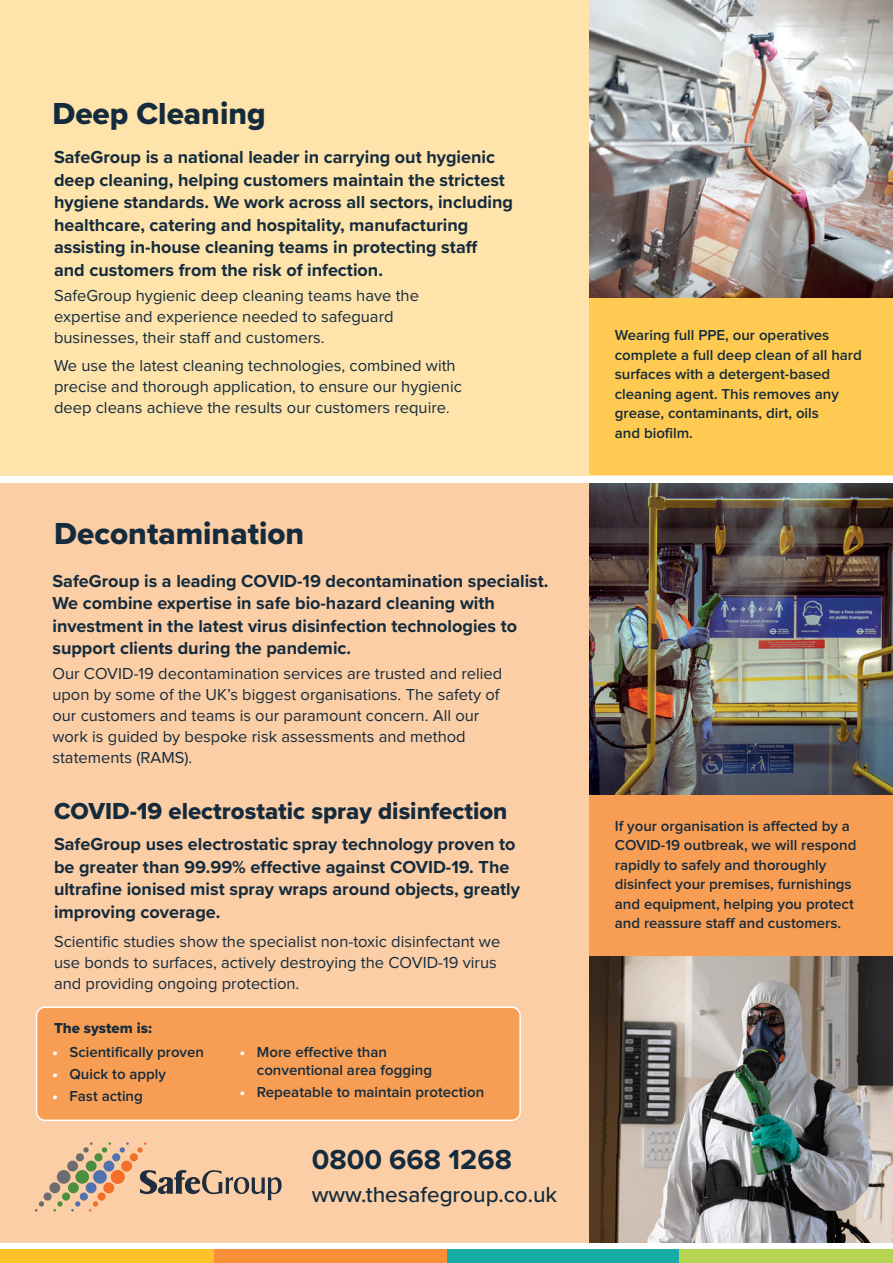
<style>
.page{position:relative;width:893px;height:1263px;background:#fff}
.page>*{position:absolute;margin:0;border:0;box-sizing:border-box;transform-origin:0 0}
.t1{font:31.5px "Proxima Nova Extrabld";color:#142b3d}
.t2{font:700 28.5px "Proxima Nova";color:#142b3d}
.t3{font:24px "Proxima Nova Extrabld";color:#142b3d}
.t4{font:500 22.5px "Proxima Nova";color:#142b3d}
.t5{font:700 18px/22.5px "Proxima Nova";color:#142b3d}
.t6{font:16.5px/21px "Proxima Nova";color:#142b3d}
.t7{font:600 15px/19.5px "Proxima Nova";color:#142b3d}
.t8{font:15px "Proxima Nova Extrabld";color:#142b3d}
.s1{font-size:15px}
.s2{font-weight:900;color:#fff}
</style>
<div class="page">
<div style="left:0;top:0;width:893px;height:475px;background:#fee3ab"></div>
<div style="left:0;top:483px;width:893px;height:780px;background:#fccea5"></div>
<div style="left:37px;top:1007px;width:483px;height:113px;background:#f89e54;border-radius:9px"></div>
<div style="left:36px;top:1006px;width:485px;height:115px;border:2px solid #fff;border-radius:9px"></div>
<img style="left:589px;top:0;width:304px;height:298px">
<div style="left:0;top:1243px;width:893px;height:6px;background:#fff"></div>
<div style="left:0;top:1249px;width:215px;height:14px;background:#fec22a"></div>
<div style="left:215px;top:1249px;width:233px;height:14px;background:#f68f37"></div>
<div style="left:447px;top:1249px;width:233px;height:14px;background:#17ada6"></div>
<div style="left:680px;top:1249px;width:213px;height:14px;background:#b5d451"></div>
<div style="left:589px;top:298px;width:304px;height:177px;background:#feca51"></div>
<img style="left:589px;top:956px;width:304px;height:286px">
<div style="left:589px;top:795px;width:304px;height:161px;background:#f89e54"></div>
<img style="left:589px;top:483px;width:304px;height:312px">
<svg style="left:140px;top:1170px;width:142px;height:30px"></svg>
<div style="left:121px;top:1160px;width:11px;height:11px;background:#f36f29;border-radius:50%"></div>
<div style="left:130px;top:1153px;width:8px;height:8px;background:#f36f29;border-radius:50%"></div>
<svg style="left:137px;top:1142px;width:10px;height:10px"></svg>
<div style="left:111px;top:1170px;width:14px;height:14px;background:#f36f29;border-radius:50%"></div>
<div style="left:103px;top:1182px;width:11px;height:11px;background:#f36f29;border-radius:50%"></div>
<div style="left:97px;top:1192px;width:9px;height:8px;background:#f36f29;border-radius:50%"></div>
<svg style="left:89px;top:1201px;width:9px;height:10px"></svg>
<div style="left:68px;top:1182px;width:11px;height:11px;background:#4c8e40;border-radius:50%"></div>
<div style="left:62px;top:1192px;width:8px;height:8px;background:#4c8e40;border-radius:50%"></div>
<svg style="left:53px;top:1201px;width:10px;height:10px"></svg>
<div style="left:86px;top:1160px;width:11px;height:11px;background:#4c8e40;border-radius:50%"></div>
<div style="left:94px;top:1153px;width:9px;height:8px;background:#4c8e40;border-radius:50%"></div>
<svg style="left:102px;top:1142px;width:9px;height:10px"></svg>
<div style="left:75px;top:1170px;width:14px;height:14px;background:#4c8e40;border-radius:50%"></div>
<div style="left:49px;top:1182px;width:11px;height:11px;background:#6c6d70;border-radius:50%"></div>
<div style="left:43px;top:1192px;width:9px;height:8px;background:#6c6d70;border-radius:50%"></div>
<svg style="left:35px;top:1201px;width:9px;height:10px"></svg>
<div style="left:67px;top:1160px;width:11px;height:11px;background:#6c6d70;border-radius:50%"></div>
<div style="left:76px;top:1153px;width:8px;height:8px;background:#6c6d70;border-radius:50%"></div>
<svg style="left:83px;top:1142px;width:10px;height:10px"></svg>
<div style="left:57px;top:1170px;width:14px;height:14px;background:#6c6d70;border-radius:50%"></div>
<div style="left:93px;top:1170px;width:14px;height:14px;background:#5172b0;border-radius:50%"></div>
<div style="left:86px;top:1182px;width:11px;height:11px;background:#5172b0;border-radius:50%"></div>
<div style="left:80px;top:1192px;width:8px;height:8px;background:#5172b0;border-radius:50%"></div>
<svg style="left:71px;top:1201px;width:9px;height:10px"></svg>
<div style="left:103px;top:1160px;width:11px;height:11px;background:#5172b0;border-radius:50%"></div>
<div style="left:112px;top:1153px;width:8px;height:8px;background:#5172b0;border-radius:50%"></div>
<svg style="left:120px;top:1142px;width:9px;height:10px"></svg>
<h1 class="t1" style="left:52px;top:90px;width:215px">Deep Cleaning</h1>
<p class="t5" style="left:54px;top:146px;width:461px">SafeGroup is a national leader in carrying out hygienic deep cleaning, helping customers maintain the strictest hygiene standards. We work across all sectors, including healthcare, catering and hospitality, manufacturing assisting in-house cleaning teams in protecting staff<br>and customers from the risk of infection.</p>
<p class="t6" style="left:54px;top:286px;width:366px">SafeGroup hygienic deep cleaning teams have the expertise and experience needed to safeguard businesses, their staff and customers.</p>
<p class="t6" style="left:54px;top:355px;width:409px">We use the latest cleaning technologies, combined with precise and thorough application, to ensure our hygienic deep cleans achieve the results our customers require<span class="s1">.</span></p>
<h1 class="t1" style="left:54px;top:510px;width:251px">Decontamination</h1>
<p class="t5" style="left:52px;top:569px;width:498px">SafeGroup is a leading COVID-19 decontamination specialist.<br>We combine expertise in safe bio-hazard cleaning with investment in the latest virus disinfection technologies to support clients during the pandemic.</p>
<p class="t6" style="left:52px;top:664px;width:451px">Our COVID-19 decontamination services are trusted and relied upon by some of the UK’s biggest organisations. The safety of our customers and teams is our paramount concern. All our work is guided by bespoke risk assessments and method statements (RAMS).</p>
<h3 class="t3" style="left:54px;top:793px;width:455px">COVID-19 electrostatic spray disinfection</h3>
<p class="t5" style="left:54px;top:832px;width:467px">SafeGroup uses electrostatic spray technology proven to be greater than 99.99% effective against COVID-19. The ultrafine ionised mist spray wraps around objects, greatly improving coverage.</p>
<p class="t6" style="left:54px;top:932px;width:448px">Scientific studies show the specialist non-toxic disinfectant we use bonds to surfaces, actively destroying the COVID-19 virus and providing ongoing protection.</p>
<p class="t8" style="left:54px;top:1017px;width:99px">The system is:</p>
<p class="t7" style="left:52px;top:1043px;width:153px"><span class="s2">•</span> Scientifically proven</p>
<p class="t7" style="left:52px;top:1065px;width:115px"><span class="s2">•</span> Quick to apply</p>
<p class="t7" style="left:52px;top:1087px;width:92px"><span class="s2">•</span> Fast acting</p>
<p class="t7" style="left:257px;top:1044px;width:177px;line-height:18px;text-indent:-17px"><span class="s2">•</span> More effective than conventional area fogging</p>
<p class="t7" style="left:240px;top:1083px;width:246px"><span class="s2">•</span> Repeatable to maintain protection</p>
<h2 class="t2" style="left:312px;top:1138px;width:202px">0800 668 1268</h2>
<p class="t4" style="left:312px;top:1177px;width:247px">www.thesafegroup.co.uk</p>
<p class="t7" style="left:615px;top:326px;width:249px">Wearing full PPE, our operatives complete a full deep clean of all hard surfaces with a detergent-based cleaning agent. This removes any grease, contaminants, dirt, oils<br>and biofilm.</p>
<p class="t7" style="left:615px;top:817px;width:243px">If your organisation is affected by a COVID-19 outbreak, we will respond rapidly to safely and thoroughly disinfect your premises, furnishings and equipment, helping you protect and reassure staff and customers.</p>
</div>
